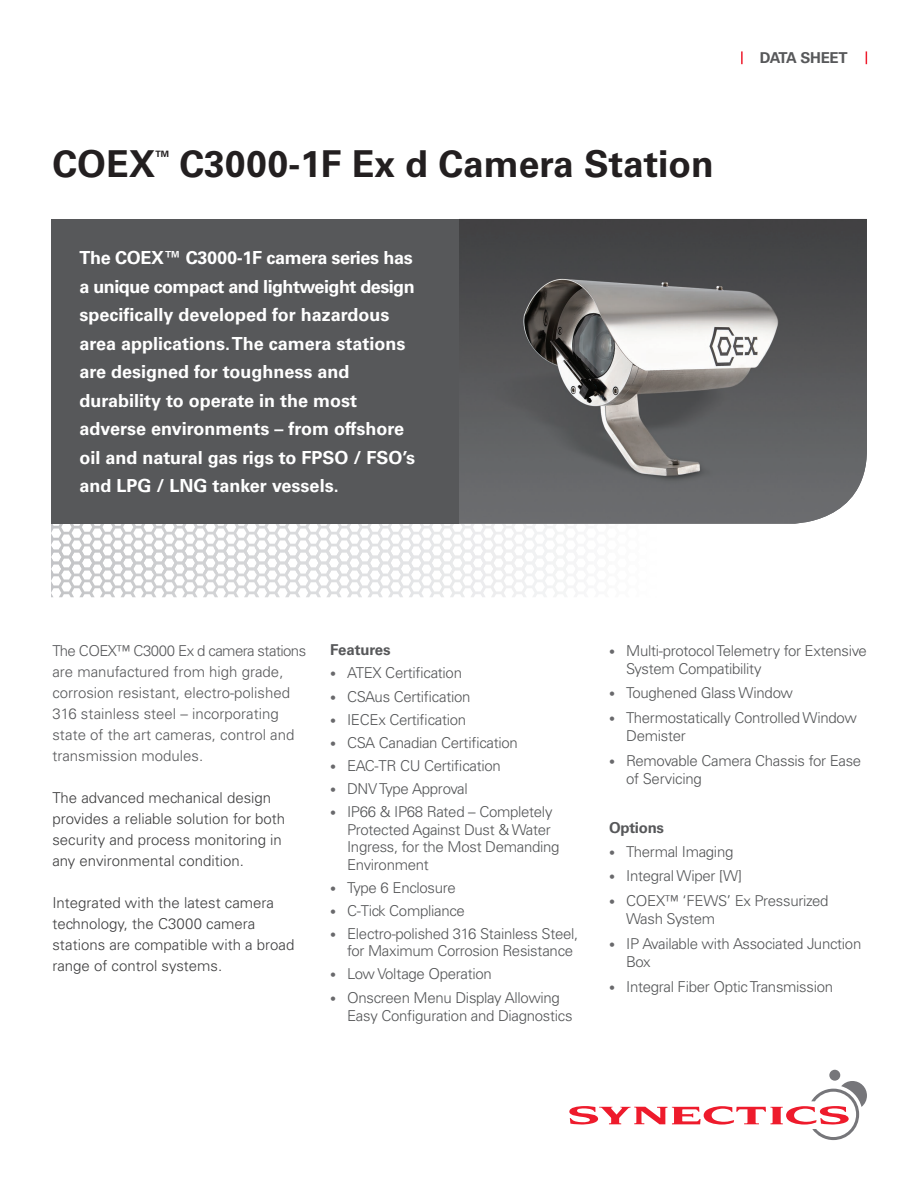
<style>
.page{position:relative;width:918px;height:1188px;background:#fff}
.page>*{position:absolute;margin:0;border:0;box-sizing:border-box;transform-origin:0 0}
.t1{font:700 37.05px "Univers";color:#231f20}
.t2{font:700 18px/28.5px "Univers";color:#fff}
.t3{font:300 15px/18px "Univers";letter-spacing:-.02em;color:#545557}
.t4{font:300 15px/21px "Univers";color:#3e3e3f}
.t5{font:300 15px/21px "Univers";color:#57585a}
.t6{font:700 15px "Univers";letter-spacing:-.02em;color:#57585a}
.t7{font:700 15px "Univers";color:#57585a}
.t8{font:700 8.7px "Univers";color:#231f20}
.s1{font-size:12px;color:#69696c}
</style>
<div class="page">
<div style="left:829px;top:1070px;width:11px;height:11px;background:#76767a;border-radius:50%"></div>
<svg style="left:569px;top:1081px;width:298px;height:59px"></svg>
<svg style="left:51px;top:524px;width:516px;height:73px"></svg>
<div style="left:51px;top:219px;width:408px;height:305px;background:#57585a"></div>
<img style="left:459px;top:219px;width:408px;height:305px">
<svg style="left:866px;top:51px;width:1px;height:13px"></svg>
<svg style="left:741px;top:51px;width:2px;height:13px"></svg>
<h1 class="t1" style="left:52px;top:142px;width:105px">COEX</h1>
<p class="t8" style="left:155px;top:148px;width:15px">TM</p>
<h1 class="t1" style="left:179px;top:142px;width:536px">C3000-1F Ex d Camera Station</h1>
<p class="t2" style="left:80px;top:244px;width:337px">The COEX™ C3000-1F camera series has a unique compact and lightweight design specifically developed for hazardous area applications. The camera stations are designed for toughness and durability to operate in the most adverse environments – from offshore oil and natural gas rigs to FPSO / FSO’s and LPG / LNG tanker vessels.</p>
<p class="t6" style="left:760px;top:49px;width:89px">DATA SHEET</p>
<p class="t5" style="left:52px;top:640px;width:255px">The COEX™ C3000 Ex d camera stations are manufactured from high grade, corrosion resistant, electro-polished 316 stainless steel – incorporating state of the art cameras, control and transmission modules.</p>
<p class="t4" style="left:52px;top:787px;width:234px">The advanced mechanical design provides a reliable solution for both security and process monitoring in any environmental condition.</p>
<p class="t4" style="left:52px;top:892px;width:244px">Integrated with the latest camera technology, the C3000 camera stations are compatible with a broad range of control systems.</p>
<p class="t7" style="left:330px;top:641px;width:62px">Features</p>
<p class="t3" style="left:330px;top:664px;width:133px"><span class="s1">•</span> ATEX Certification</p>
<p class="t3" style="left:330px;top:687px;width:142px"><span class="s1">•</span> CSAus Certification</p>
<p class="t3" style="left:330px;top:710px;width:138px"><span class="s1">•</span> IECEx Certification</p>
<p class="t3" style="left:330px;top:733px;width:189px"><span class="s1">•</span> CSA Canadian Certification</p>
<p class="t3" style="left:330px;top:757px;width:172px"><span class="s1">•</span> EAC-TR CU Certification</p>
<p class="t3" style="left:330px;top:780px;width:139px"><span class="s1">•</span> DNV Type Approval</p>
<p class="t3" style="left:347px;top:803px;width:214px;line-height:17.5px;text-indent:-17px"><span class="s1">•</span> IP66 &amp; IP68 Rated – Completely<br>Protected Against Dust &amp; Water<br>Ingress, for the Most Demanding<br>Environment</p>
<p class="t3" style="left:330px;top:878px;width:127px"><span class="s1">•</span> Type 6 Enclosure</p>
<p class="t3" style="left:330px;top:901px;width:136px"><span class="s1">•</span> C-Tick Compliance</p>
<p class="t3" style="left:347px;top:925px;width:233px;line-height:17.5px;text-indent:-17px"><span class="s1">•</span> Electro-polished 316 Stainless Steel, for Maximum Corrosion Resistance</p>
<p class="t3" style="left:330px;top:965px;width:163px"><span class="s1">•</span> Low Voltage Operation</p>
<p class="t3" style="left:347px;top:988px;width:227px;text-indent:-17px"><span class="s1">•</span> Onscreen Menu Display Allowing<br>Easy Configuration and Diagnostics</p>
<p class="t3" style="left:626px;top:641px;width:242px;text-indent:-17px"><span class="s1">•</span> Multi-protocol Telemetry for Extensive<br>System Compatibility</p>
<p class="t3" style="left:609px;top:684px;width:185px"><span class="s1">•</span> Toughened Glass Window</p>
<p class="t3" style="left:626px;top:709px;width:232px;text-indent:-17px"><span class="s1">•</span> Thermostatically Controlled Window<br>Demister</p>
<p class="t3" style="left:626px;top:752px;width:237px;text-indent:-17px"><span class="s1">•</span> Removable Camera Chassis for Ease of Servicing</p>
<p class="t6" style="left:609px;top:819px;width:56px">Options</p>
<p class="t3" style="left:609px;top:842px;width:126px"><span class="s1">•</span> Thermal Imaging</p>
<p class="t3" style="left:609px;top:867px;width:134px"><span class="s1">•</span> Integral Wiper [W]</p>
<p class="t3" style="left:626px;top:892px;width:204px;text-indent:-17px"><span class="s1">•</span> COEX™ ‘FEWS’ Ex Pressurized<br>Wash System</p>
<p class="t3" style="left:626px;top:935px;width:237px;text-indent:-17px"><span class="s1">•</span> IP Available with Associated Junction<br>Box</p>
<p class="t3" style="left:609px;top:977px;width:225px"><span class="s1">•</span> Integral Fiber Optic Transmission</p>
</div>
